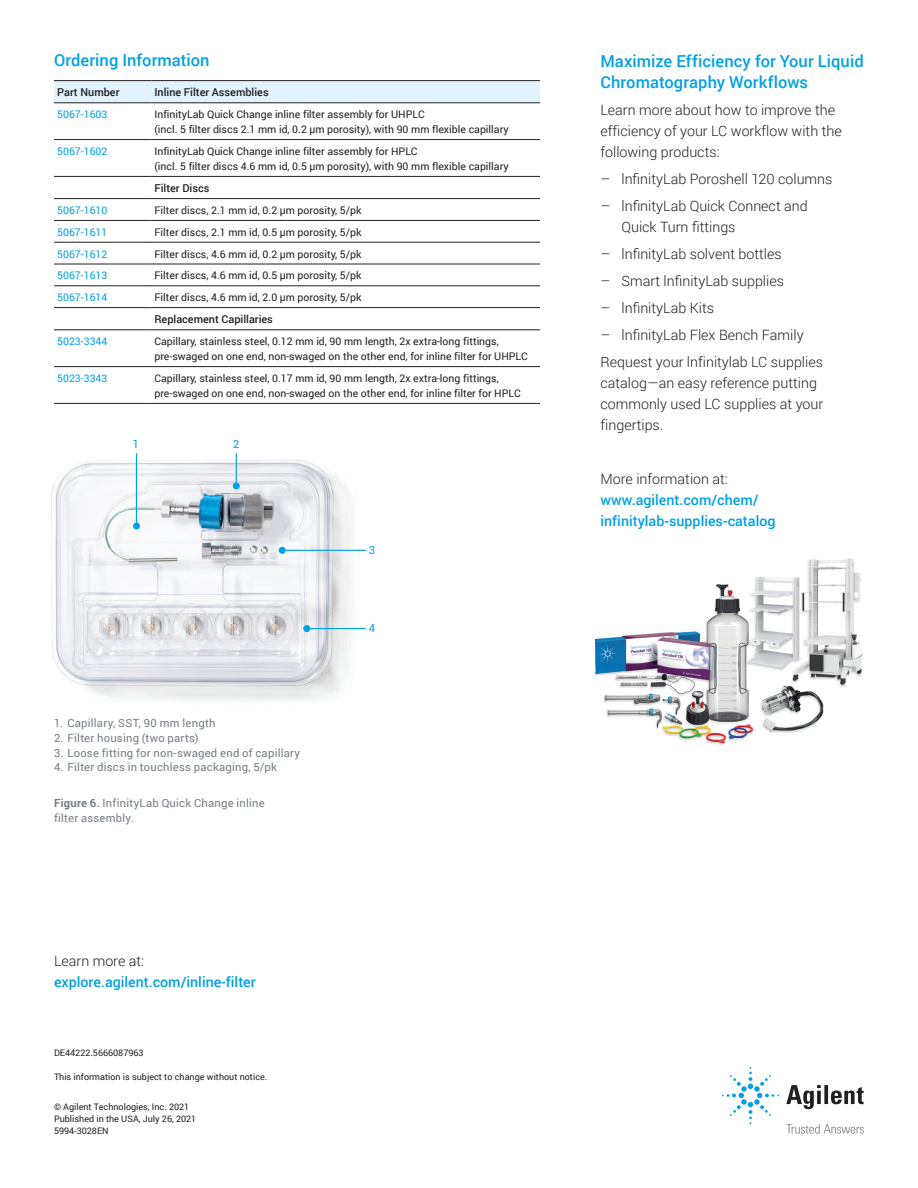
<style>
.page{position:relative;width:918px;height:1188px;background:#fff}
.page>*{position:absolute;margin:0;border:0;box-sizing:border-box;transform-origin:0 0}
.t1{font:500 16.5px/21px "Roboto";letter-spacing:.005em;color:#00a1e3}
.t2{font:300 14.25px/21px "Roboto";color:#231f20}
.t3{font:500 14.25px/21px "Roboto";color:#00a1e3}
.t4{font:11.25px/15px "Roboto";letter-spacing:.02em;color:#787d83}
.t5{font:11.25px "Roboto";color:#00a1e3}
.t6{font:500 10.8px "Roboto";color:#231f20}
.t7{font:10.5px/15px "Roboto";color:#231f20}
.t8{font:10.5px "Roboto";color:#00a1e3}
.t9{font:9px/12px "Roboto";color:#231f20}
.s1{font-weight:700}
</style>
<div class="page">
<svg style="left:54px;top:81px;width:486px;height:22px;background:#daeaf2"></svg>
<hr style="left:54px;top:80px;width:97px;height:1px;background:#231f20">
<hr style="left:151px;top:80px;width:389px;height:1px;background:#231f20">
<hr style="left:54px;top:103px;width:97px;height:1px;background:#231f20">
<hr style="left:151px;top:103px;width:389px;height:1px;background:#231f20">
<hr style="left:54px;top:139px;width:97px;height:1px;background:#231f20">
<hr style="left:151px;top:139px;width:389px;height:1px;background:#231f20">
<hr style="left:54px;top:176px;width:97px;height:1px;background:#231f20">
<hr style="left:151px;top:176px;width:389px;height:1px;background:#231f20">
<hr style="left:54px;top:198px;width:97px;height:1px;background:#231f20">
<hr style="left:151px;top:198px;width:389px;height:1px;background:#231f20">
<hr style="left:54px;top:220px;width:97px;height:1px;background:#231f20">
<hr style="left:151px;top:220px;width:389px;height:1px;background:#231f20">
<hr style="left:54px;top:242px;width:97px;height:1px;background:#231f20">
<hr style="left:151px;top:242px;width:389px;height:1px;background:#231f20">
<hr style="left:54px;top:264px;width:97px;height:1px;background:#231f20">
<hr style="left:151px;top:264px;width:389px;height:1px;background:#231f20">
<hr style="left:54px;top:286px;width:97px;height:1px;background:#231f20">
<hr style="left:151px;top:286px;width:389px;height:1px;background:#231f20">
<hr style="left:54px;top:330px;width:97px;height:1px;background:#231f20">
<hr style="left:151px;top:330px;width:389px;height:1px;background:#231f20">
<hr style="left:54px;top:366px;width:97px;height:1px;background:#231f20">
<hr style="left:151px;top:366px;width:389px;height:1px;background:#231f20">
<hr style="left:54px;top:403px;width:97px;height:1px;background:#231f20">
<hr style="left:151px;top:403px;width:389px;height:1px;background:#231f20">
<hr style="left:54px;top:307px;width:97px;height:1px;background:#231f20">
<hr style="left:151px;top:307px;width:389px;height:1px;background:#231f20">
<img style="left:51px;top:453px;width:314px;height:248px">
<hr style="left:236px;top:453px;width:1px;height:33px;background:#00a1e3">
<div style="left:233px;top:482px;width:7px;height:7px;background:#00a1e3;border-radius:50%"></div>
<hr style="left:136px;top:453px;width:1px;height:73px;background:#00a1e3">
<div style="left:133px;top:523px;width:7px;height:6px;background:#00a1e3;border-radius:50%"></div>
<hr style="left:282px;top:550px;width:84px;height:1px;background:#00a1e3">
<div style="left:279px;top:547px;width:7px;height:7px;background:#00a1e3;border-radius:50%"></div>
<hr style="left:307px;top:628px;width:59px;height:1px;background:#00a1e3">
<div style="left:303px;top:625px;width:7px;height:7px;background:#00a1e3;border-radius:50%"></div>
<img style="left:595px;top:558px;width:267px;height:188px">
<svg style="left:786px;top:1085px;width:78px;height:24px"></svg>
<svg style="left:722px;top:1067px;width:57px;height:57px"></svg>
<svg style="left:786px;top:1124px;width:78px;height:10px"></svg>
<h1 class="t1" style="left:54px;top:49px;width:157px">Ordering Information</h1>
<p class="t6" style="left:57px;top:85px;width:64px">Part Number</p>
<p class="t6" style="left:154px;top:85px;width:116px">Inline Filter Assemblies</p>
<p class="t8" style="left:57px;top:107px;width:52px">5067-1603</p>
<p class="t7" style="left:154px;top:106px;width:356px">InfinityLab Quick Change inline filter assembly for UHPLC<br>(incl. 5 filter discs 2.1 mm id, 0.2 µm porosity), with 90 mm flexible capillary</p>
<p class="t8" style="left:57px;top:144px;width:52px">5067-1602</p>
<p class="t7" style="left:154px;top:143px;width:356px">InfinityLab Quick Change inline filter assembly for HPLC<br>(incl. 5 filter discs 4.6 mm id, 0.5 µm porosity), with 90 mm flexible capillary</p>
<p class="t6" style="left:154px;top:181px;width:56px">Filter Discs</p>
<p class="t8" style="left:57px;top:203px;width:52px">5067-1610</p>
<p class="t7" style="left:154px;top:202px;width:209px">Filter discs, 2.1 mm id, 0.2 µm porosity, 5/pk</p>
<p class="t8" style="left:57px;top:225px;width:52px">5067-1611</p>
<p class="t7" style="left:154px;top:224px;width:209px">Filter discs, 2.1 mm id, 0.5 µm porosity, 5/pk</p>
<p class="t8" style="left:57px;top:246px;width:52px">5067-1612</p>
<p class="t7" style="left:154px;top:246px;width:209px">Filter discs, 4.6 mm id, 0.2 µm porosity, 5/pk</p>
<p class="t8" style="left:57px;top:268px;width:52px">5067-1613</p>
<p class="t7" style="left:154px;top:268px;width:209px">Filter discs, 4.6 mm id, 0.5 µm porosity, 5/pk</p>
<p class="t8" style="left:57px;top:290px;width:52px">5067-1614</p>
<p class="t7" style="left:154px;top:289px;width:209px">Filter discs, 4.6 mm id, 2.0 µm porosity, 5/pk</p>
<p class="t6" style="left:154px;top:312px;width:120px">Replacement Capillaries</p>
<p class="t8" style="left:57px;top:334px;width:52px">5023-3344</p>
<p class="t7" style="left:154px;top:333px;width:375px">Capillary, stainless steel, 0.12 mm id, 90 mm length, 2x extra-long fittings, pre-swaged on one end, non-swaged on the other end, for inline filter for UHPLC</p>
<p class="t8" style="left:57px;top:371px;width:52px">5023-3343</p>
<p class="t7" style="left:154px;top:370px;width:368px">Capillary, stainless steel, 0.17 mm id, 90 mm length, 2x extra-long fittings, pre-swaged on one end, non-swaged on the other end, for inline filter for HPLC</p>
<p class="t5" style="left:133px;top:436px;width:8px">1</p>
<p class="t5" style="left:233px;top:436px;width:8px">2</p>
<p class="t4" style="left:54px;top:715px;width:163px">1. Capillary, SST, 90 mm length</p>
<p class="t4" style="left:54px;top:730px;width:146px">2. Filter housing (two parts)</p>
<p class="t4" style="left:54px;top:745px;width:248px">3. Loose fitting for non-swaged end of capillary</p>
<p class="t4" style="left:54px;top:760px;width:225px">4. Filter discs in touchless packaging, 5/pk</p>
<p class="t4" style="left:54px;top:796px;width:212px"><span class="s1">Figure 6.</span> InfinityLab Quick Change inline filter assembly.</p>
<h2 class="t2" style="left:54px;top:950px;width:92px">Learn more at:</h2>
<h2 class="t3" style="left:54px;top:971px;width:203px">explore.agilent.com/inline-filter</h2>
<p class="t9" style="left:54px;top:1046px;width:91px">DE44222.5666087963</p>
<p class="t9" style="left:54px;top:1070px;width:215px">This information is subject to change without notice.</p>
<p class="t9" style="left:54px;top:1100px;width:144px">© Agilent Technologies, Inc. 2021<br>Published in the USA, July 26, 2021<br>5994-3028EN</p>
<p class="t5" style="left:369px;top:542px;width:8px">3</p>
<p class="t5" style="left:369px;top:620px;width:8px">4</p>
<h1 class="t1" style="left:600px;top:50px;width:265px">Maximize Efficiency for Your Liquid<br>Chromatography Workflows</h1>
<h2 class="t2" style="left:600px;top:99px;width:243px">Learn more about how to improve the efficiency of your LC workflow with the following products:</h2>
<h2 class="t2" style="left:600px;top:168px;width:233px">– lnfinityLab Poroshell 120 columns</h2>
<h2 class="t2" style="left:621px;top:195px;width:188px;text-indent:-21px">– lnfinityLab Quick Connect and<br>Quick Turn fittings</h2>
<h2 class="t2" style="left:601px;top:243px;width:183px">– lnfinityLab solvent bottles</h2>
<h2 class="t2" style="left:601px;top:270px;width:185px">– Smart lnfinityLab supplies</h2>
<h2 class="t2" style="left:601px;top:297px;width:115px">– lnfinityLab Kits</h2>
<h2 class="t2" style="left:601px;top:321px;width:224px;line-height:27px">– lnfinityLab Flex Bench Family<br>Request your lnfinitylab LC supplies</h2>
<h2 class="t2" style="left:601px;top:372px;width:224px">catalog—an easy reference putting commonly used LC supplies at your fingertips.</h2>
<h2 class="t2" style="left:601px;top:468px;width:129px">More information at:</h2>
<h2 class="t3" style="left:601px;top:489px;width:176px">www.agilent.com/chem/ infinitylab-supplies-catalog</h2>
</div>
